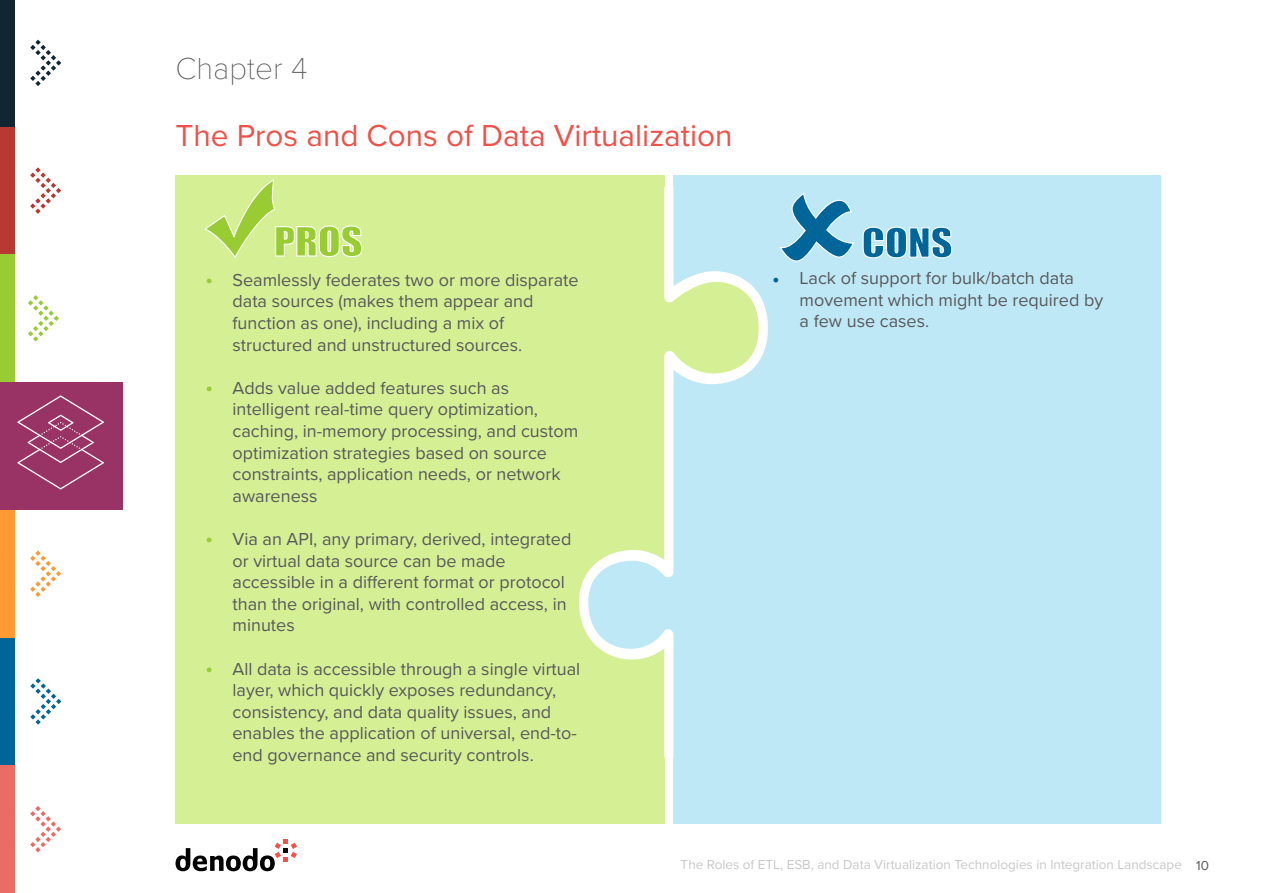
<style>
.page{position:relative;width:1263px;height:893px;background:#fff}
.page>*{position:absolute;margin:0;border:0;box-sizing:border-box;transform-origin:0 0}
.t1{font:31.5px "Proxima Nova";color:#f05149}
.t2{font:100 31.5px "Proxima Nova T";color:#58595b}
.t3{font:18px/21.6px "Proxima Nova";color:#58595b}
.t4{font:13.5px "Proxima Nova";color:#c7c8ca}
.s1{font-weight:600;font-size:21px;color:#9c3}
.s2{font-family:"Minion Pro";color:#069}
.s3{color:#58595b}
</style>
<div class="page">
<svg style="left:175px;top:839px;width:122px;height:32px"></svg>
<div style="left:0;top:127px;width:15px;height:127px;background:#b83832"></div>
<div style="left:0;top:0;width:15px;height:127px;background:#112533"></div>
<div style="left:0;top:254px;width:15px;height:128px;background:#9c3"></div>
<div style="left:0;top:638px;width:15px;height:127px;background:#069"></div>
<div style="left:0;top:510px;width:15px;height:128px;background:#f93"></div>
<div style="left:0;top:765px;width:15px;height:128px;background:#eb6b65"></div>
<svg style="left:28px;top:295px;width:31px;height:47px"></svg>
<svg style="left:30px;top:550px;width:31px;height:47px"></svg>
<svg style="left:30px;top:167px;width:31px;height:47px"></svg>
<svg style="left:30px;top:678px;width:31px;height:47px"></svg>
<svg style="left:30px;top:806px;width:31px;height:46px"></svg>
<svg style="left:30px;top:40px;width:31px;height:46px"></svg>
<div style="left:674px;top:176px;width:487px;height:648px;background:#bfe8f7"></div>
<div style="left:176px;top:176px;width:488px;height:648px;background:#d5ef95"></div>
<svg style="left:588px;top:181px;width:180px;height:579px"></svg>
<svg style="left:204px;top:179px;width:159px;height:79px"></svg>
<svg style="left:862px;top:226px;width:90px;height:33px"></svg>
<svg style="left:779px;top:192px;width:75px;height:70px"></svg>
<div style="left:0;top:382px;width:122px;height:128px;background:#936"></div>
<svg style="left:17px;top:395px;width:87px;height:94px"></svg>
<h1 class="t2" style="left:176px;top:50px;width:133px">Chapter 4</h1>
<h1 class="t1" style="left:176px;top:112px;width:559px">The Pros and Cons of Data Virtualization</h1>
<p class="t3" style="left:232px;top:268px;width:348px;text-indent:-27px"><span class="s1">•</span> Seamlessly federates two or more disparate data sources (makes them appear and function as one), including a mix of structured and unstructured sources.</p>
<p class="t3" style="left:232px;top:376px;width:347px;text-indent:-27px"><span class="s1">•</span> Adds value added features such as intelligent real-time query optimization, caching, in-memory processing, and custom optimization strategies based on source constraints, application needs, or network awareness</p>
<p class="t3" style="left:232px;top:527px;width:340px;text-indent:-27px"><span class="s1">•</span> Via an API, any primary, derived, integrated or virtual data source can be made accessible in a different format or protocol than the original, with controlled access, in minutes</p>
<p class="t3" style="left:232px;top:657px;width:349px;text-indent:-27px"><span class="s1">•</span> All data is accessible through a single virtual layer, which quickly exposes redundancy, consistency, and data quality issues, and enables the application of universal, end-to&shy;end governance and security controls.</p>
<p class="t3" style="left:800px;top:267px;width:305px;text-indent:-27px"><span class="s2">•</span> Lack of support for bulk/batch data movement which might be required by a few use cases.</p>
<p class="t4" style="left:681px;top:855px;width:530px">The Roles of ETL, ESB, and Data Virtualization Technologies in Integration Landscape <span class="s3">10</span></p>
</div>
